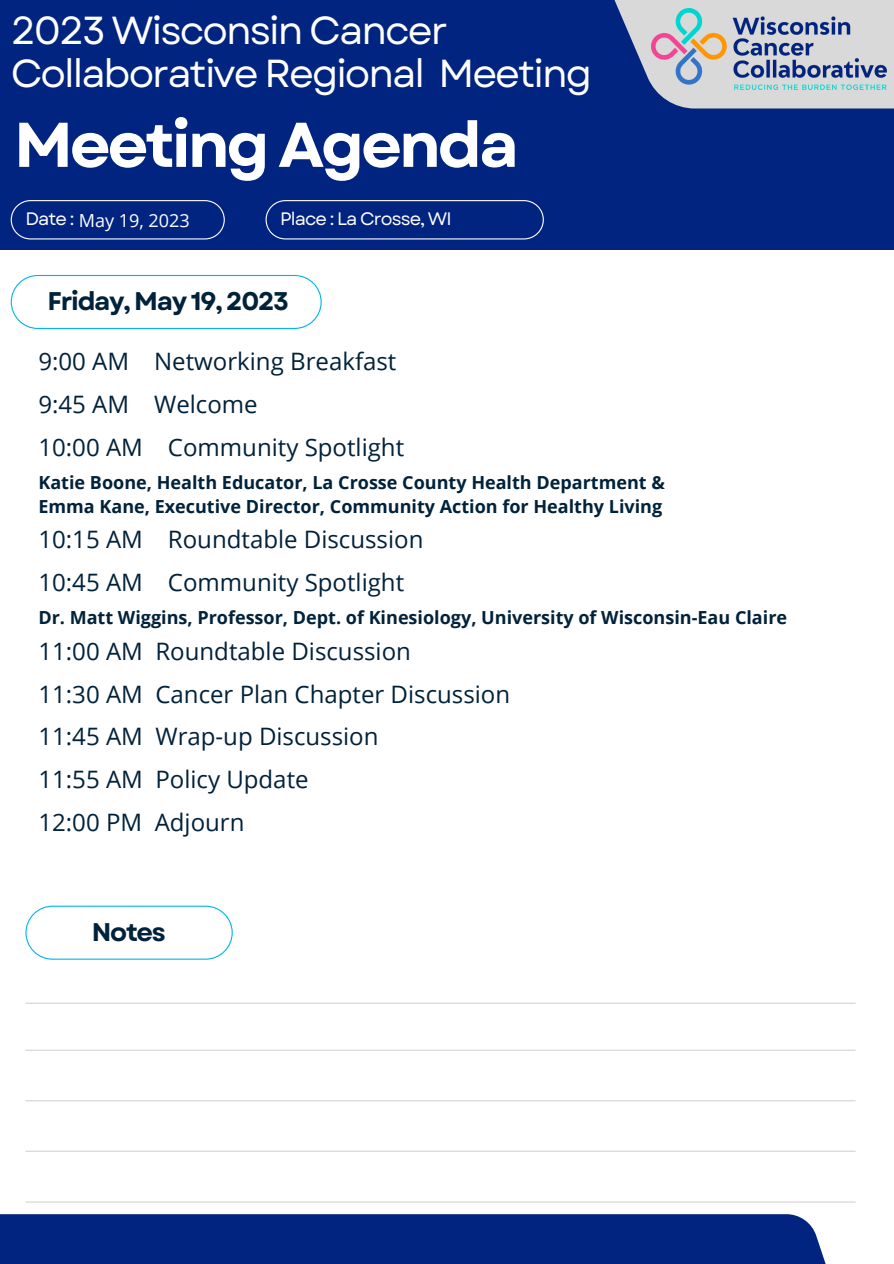
<style>
.page{position:relative;width:894px;height:1264px;background:#fff}
.page>*{position:absolute;margin:0;border:0;box-sizing:border-box;transform-origin:0 0}
.t1{font:700 63px "Garet";letter-spacing:-.05em;color:#fff}
.t2{font:39px/42.8px "Garet";letter-spacing:-.05em;color:#fff}
.t3{font:700 25.5px "Garet";letter-spacing:-.05em;color:#00223a}
.t4{font:24px "Open Sans";color:#00223a}
.t5{font:700 18px "Open Sans";color:#00223a}
.t6{font:18px "Garet";letter-spacing:-.05em;color:#fff}
.t7{font:18px "Open Sans";color:#fff}
</style>
<div class="page">
<div style="left:0;top:0;width:893px;height:250px;background:#00247f"></div>
<svg style="left:11px;top:200px;width:214px;height:39px"></svg>
<svg style="left:265px;top:200px;width:278px;height:39px"></svg>
<svg style="left:614px;top:0;width:279px;height:108px;fill:#d9d9d9"></svg>
<div style="left:0;top:1214px;width:836px;height:49px;background:#00247f"></div>
<img style="left:651px;top:9px;width:235px;height:81px">
<svg style="left:11px;top:275px;width:310px;height:54px"></svg>
<svg style="left:25px;top:905px;width:208px;height:54px"></svg>
<hr style="left:25px;top:1049px;width:830px;height:1px;background:#d9d9d9">
<hr style="left:25px;top:1100px;width:830px;height:1px;background:#d9d9d9">
<hr style="left:25px;top:1150px;width:830px;height:1px;background:#d9d9d9">
<hr style="left:25px;top:1201px;width:830px;height:1px;background:#d9d9d9">
<hr style="left:25px;top:1002px;width:830px;height:1px;background:#d9d9d9">
<p class="t2" style="left:11px;top:9px;width:582px">2023 Wisconsin Cancer<br>Collaborative Regional Meeting</p>
<p class="t1" style="left:14px;top:99px;width:506px">Meeting Agenda</p>
<p class="t6" style="left:25px;top:205px;width:50px">Date :</p>
<p class="t6" style="left:280px;top:205px;width:173px">Place : La Crosse, WI</p>
<p class="t7" style="left:79px;top:208px;width:112px">May 19, 2023</p>
<p class="t3" style="left:48px;top:283px;width:243px">Friday, May 19, 2023</p>
<p class="t4" style="left:38px;top:344px;width:359px">9:00 AM Networking Breakfast</p>
<p class="t4" style="left:38px;top:387px;width:221px">9:45 AM Welcome</p>
<p class="t4" style="left:38px;top:430px;width:367px">10:00 AM Community Spotlight</p>
<p class="t5" style="left:38px;top:469px;width:627px">Katie Boone, Health Educator, La Crosse County Health Department &amp;</p>
<p class="t5" style="left:38px;top:494px;width:625px">Emma Kane, Executive Director, Community Action for Healthy Living</p>
<p class="t4" style="left:38px;top:522px;width:386px">10:15 AM Roundtable Discussion</p>
<p class="t4" style="left:38px;top:565px;width:367px">10:45 AM Community Spotlight</p>
<p class="t5" style="left:38px;top:604px;width:750px">Dr. Matt Wiggins, Professor, Dept. of Kinesiology, University of Wisconsin-Eau Claire</p>
<p class="t4" style="left:38px;top:634px;width:374px">11:00 AM Roundtable Discussion</p>
<p class="t4" style="left:38px;top:677px;width:473px">11:30 AM Cancer Plan Chapter Discussion</p>
<p class="t4" style="left:38px;top:719px;width:341px">11:45 AM Wrap-up Discussion</p>
<p class="t4" style="left:38px;top:762px;width:271px">11:55 AM Policy Update</p>
<p class="t4" style="left:38px;top:805px;width:207px">12:00 PM Adjourn</p>
<p class="t3" style="left:92px;top:913px;width:75px">Notes</p>
</div>
